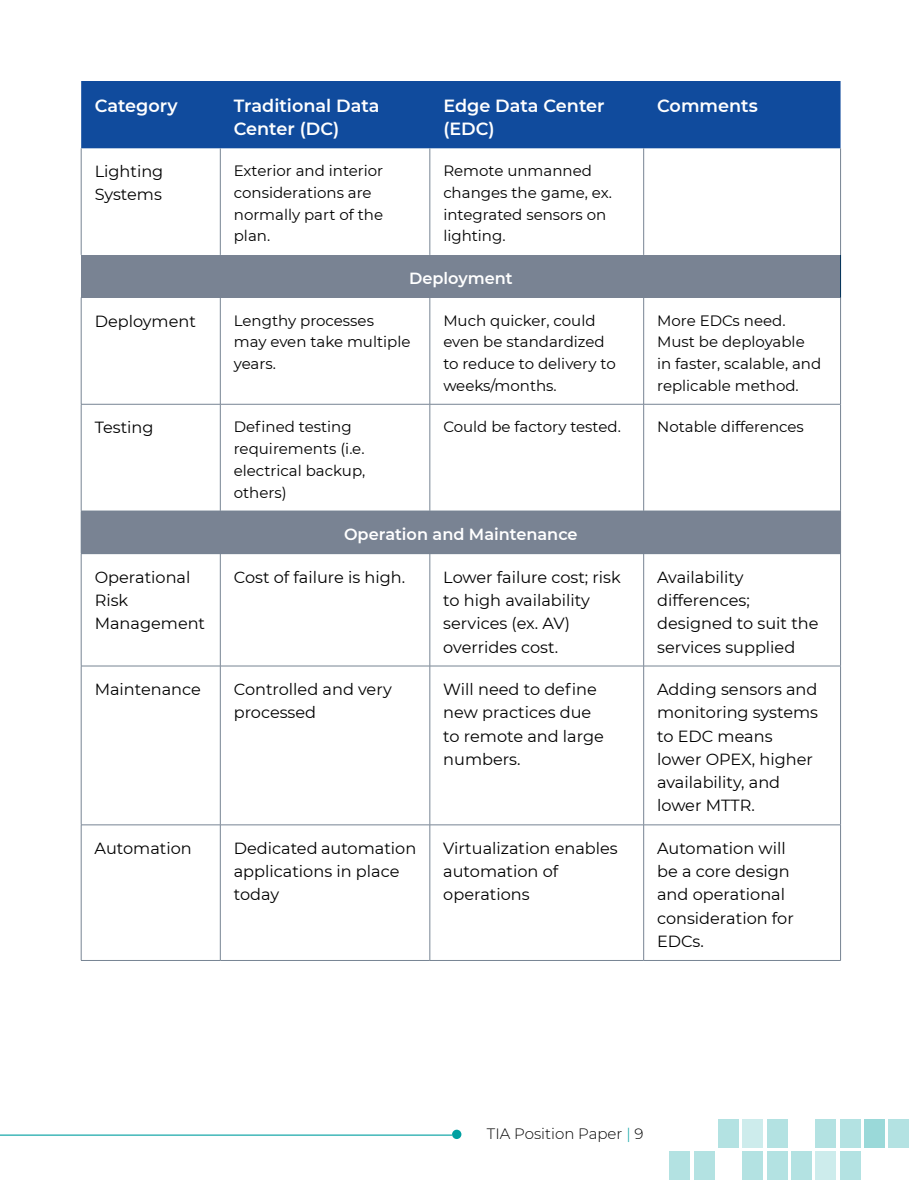
<style>
.page{position:relative;width:918px;height:1188px;background:#fff}
.page>*{position:absolute;margin:0;border:0;box-sizing:border-box;transform-origin:0 0}
.t1{font:600 17.7px/23.2px "Montserrat";color:#fff}
.t2{font:16.2px/23.2px "Montserrat";color:#000}
.t3{font:600 16.2px "Montserrat";color:#fff}
.t4{font:15px/21.8px "Montserrat";color:#000}
.t5{font:300 15px "Montserrat";color:#000}
.s1{color:#00a0a1}
</style>
<div class="page">
<svg style="left:0;top:1134px;width:452px;height:2px"></svg>
<div style="left:452px;top:1130px;width:9px;height:9px;background:#00a0a1;border-radius:50%"></div>
<div style="left:718px;top:1120px;width:21px;height:28px;background:#b3e2e2"></div>
<div style="left:742px;top:1120px;width:21px;height:28px;background:#cdecec"></div>
<div style="left:767px;top:1120px;width:20px;height:28px;background:#b3e2e2"></div>
<div style="left:815px;top:1120px;width:21px;height:28px;background:#b3e2e2"></div>
<div style="left:840px;top:1120px;width:20px;height:28px;background:#b3e2e2"></div>
<div style="left:864px;top:1120px;width:21px;height:28px;background:#9ad9d9"></div>
<div style="left:888px;top:1120px;width:21px;height:28px;background:#b3e2e2"></div>
<div style="left:669px;top:1151px;width:21px;height:28px;background:#b3e2e2"></div>
<div style="left:694px;top:1151px;width:20px;height:28px;background:#b3e2e2"></div>
<div style="left:742px;top:1151px;width:21px;height:28px;background:#b3e2e2"></div>
<div style="left:767px;top:1151px;width:20px;height:28px;background:#b3e2e2"></div>
<div style="left:791px;top:1151px;width:21px;height:28px;background:#b3e2e2"></div>
<div style="left:815px;top:1151px;width:21px;height:28px;background:#cdecec"></div>
<div style="left:840px;top:1151px;width:20px;height:28px;background:#b3e2e2"></div>
<div style="left:81px;top:81px;width:760px;height:67px;background:#104b9d"></div>
<div style="left:81px;top:255px;width:760px;height:43px;background:#798393"></div>
<div style="left:81px;top:511px;width:760px;height:43px;background:#798393"></div>
<hr style="left:81px;top:148px;width:1px;height:107px;background:#778493">
<hr style="left:220px;top:148px;width:1px;height:107px;background:#778493">
<hr style="left:430px;top:148px;width:1px;height:107px;background:#778493">
<hr style="left:643px;top:148px;width:1px;height:107px;background:#778493">
<hr style="left:840px;top:148px;width:1px;height:107px;background:#778493">
<hr style="left:81px;top:298px;width:1px;height:106px;background:#778493">
<hr style="left:220px;top:298px;width:1px;height:106px;background:#778493">
<hr style="left:430px;top:298px;width:1px;height:106px;background:#778493">
<hr style="left:643px;top:298px;width:1px;height:106px;background:#778493">
<hr style="left:840px;top:298px;width:1px;height:106px;background:#778493">
<hr style="left:81px;top:404px;width:139px;height:1px;background:#778493">
<hr style="left:81px;top:404px;width:1px;height:107px;background:#778493">
<hr style="left:220px;top:404px;width:210px;height:1px;background:#778493">
<hr style="left:220px;top:404px;width:1px;height:107px;background:#778493">
<hr style="left:430px;top:404px;width:214px;height:1px;background:#778493">
<hr style="left:430px;top:404px;width:1px;height:107px;background:#778493">
<hr style="left:644px;top:404px;width:197px;height:1px;background:#778493">
<hr style="left:643px;top:404px;width:1px;height:107px;background:#778493">
<hr style="left:840px;top:404px;width:1px;height:107px;background:#778493">
<hr style="left:81px;top:554px;width:1px;height:112px;background:#778493">
<hr style="left:220px;top:554px;width:1px;height:112px;background:#778493">
<hr style="left:430px;top:554px;width:1px;height:112px;background:#778493">
<hr style="left:643px;top:554px;width:1px;height:112px;background:#778493">
<hr style="left:840px;top:554px;width:1px;height:112px;background:#778493">
<hr style="left:81px;top:666px;width:139px;height:1px;background:#778493">
<hr style="left:81px;top:666px;width:1px;height:159px;background:#778493">
<hr style="left:220px;top:666px;width:210px;height:1px;background:#778493">
<hr style="left:220px;top:666px;width:1px;height:159px;background:#778493">
<hr style="left:430px;top:666px;width:214px;height:1px;background:#778493">
<hr style="left:430px;top:666px;width:1px;height:159px;background:#778493">
<hr style="left:644px;top:666px;width:197px;height:1px;background:#778493">
<hr style="left:643px;top:666px;width:1px;height:159px;background:#778493">
<hr style="left:840px;top:666px;width:1px;height:159px;background:#778493">
<hr style="left:81px;top:825px;width:139px;height:1px;background:#778493">
<hr style="left:81px;top:825px;width:1px;height:135px;background:#778493">
<hr style="left:220px;top:825px;width:210px;height:1px;background:#778493">
<hr style="left:220px;top:825px;width:1px;height:135px;background:#778493">
<hr style="left:430px;top:825px;width:214px;height:1px;background:#778493">
<hr style="left:430px;top:825px;width:1px;height:135px;background:#778493">
<hr style="left:644px;top:825px;width:197px;height:1px;background:#778493">
<hr style="left:643px;top:825px;width:1px;height:135px;background:#778493">
<hr style="left:840px;top:825px;width:1px;height:135px;background:#778493">
<hr style="left:81px;top:960px;width:139px;height:1px;background:#778493">
<hr style="left:220px;top:960px;width:210px;height:1px;background:#778493">
<hr style="left:430px;top:960px;width:214px;height:1px;background:#778493">
<hr style="left:644px;top:960px;width:197px;height:1px;background:#778493">
<hr style="left:840px;top:255px;width:1px;height:43px;background:#003159">
<p class="t1" style="left:95px;top:94px;width:84px">Category</p>
<p class="t1" style="left:234px;top:94px;width:147px">Traditional Data<br>Center (DC)</p>
<p class="t1" style="left:443px;top:94px;width:163px">Edge Data Center (EDC)</p>
<p class="t1" style="left:657px;top:94px;width:102px">Comments</p>
<p class="t2" style="left:95px;top:161px;width:70px">Lighting<br>Systems</p>
<p class="t4" style="left:234px;top:161px;width:151px">Exterior and interior considerations are normally part of the plan.</p>
<p class="t4" style="left:443px;top:161px;width:170px">Remote unmanned changes the game, ex. integrated sensors on lighting.</p>
<p class="t3" style="left:409px;top:270px;width:105px">Deployment</p>
<p class="t2" style="left:95px;top:311px;width:103px">Deployment</p>
<p class="t4" style="left:234px;top:311px;width:178px">Lengthy processes may even take multiple years.</p>
<p class="t4" style="left:443px;top:311px;width:174px">Much quicker, could even be standardized to reduce to delivery to weeks/months.</p>
<p class="t4" style="left:657px;top:311px;width:166px">More EDCs need.<br>Must be deployable in faster, scalable, and replicable method.</p>
<p class="t2" style="left:95px;top:417px;width:60px">Testing</p>
<p class="t4" style="left:234px;top:416px;width:133px">Defined testing requirements (i.e. electrical backup, others)</p>
<p class="t4" style="left:443px;top:417px;width:179px">Could be factory tested.</p>
<p class="t4" style="left:657px;top:417px;width:148px">Notable differences</p>
<p class="t3" style="left:344px;top:527px;width:235px">Operation and Maintenance</p>
<p class="t2" style="left:95px;top:567px;width:112px">Operational<br>Risk<br>Management</p>
<p class="t2" style="left:234px;top:567px;width:173px">Cost of failure is high.</p>
<p class="t2" style="left:443px;top:567px;width:179px">Lower failure cost; risk to high availability services (ex. AV) overrides cost.</p>
<p class="t2" style="left:657px;top:565px;width:163px">Availability differences; designed to suit the services supplied</p>
<p class="t2" style="left:95px;top:679px;width:108px">Maintenance</p>
<p class="t2" style="left:234px;top:679px;width:160px">Controlled and very processed</p>
<p class="t2" style="left:443px;top:677px;width:162px">Will need to define new practices due to remote and large numbers.</p>
<p class="t2" style="left:657px;top:677px;width:162px">Adding sensors and monitoring systems to EDC means lower OPEX, higher availability, and lower MTTR.</p>
<p class="t2" style="left:95px;top:836px;width:99px">Automation</p>
<p class="t2" style="left:234px;top:838px;width:184px">Dedicated automation applications in place today</p>
<p class="t2" style="left:443px;top:836px;width:176px">Virtualization enables automation of operations</p>
<p class="t2" style="left:657px;top:836px;width:138px">Automation will be a core design and operational consideration for<br>EDCs.</p>
<p class="t5" style="left:487px;top:1128px;width:158px">TIA Position Paper <span class="s1">|</span> 9</p>
</div>
